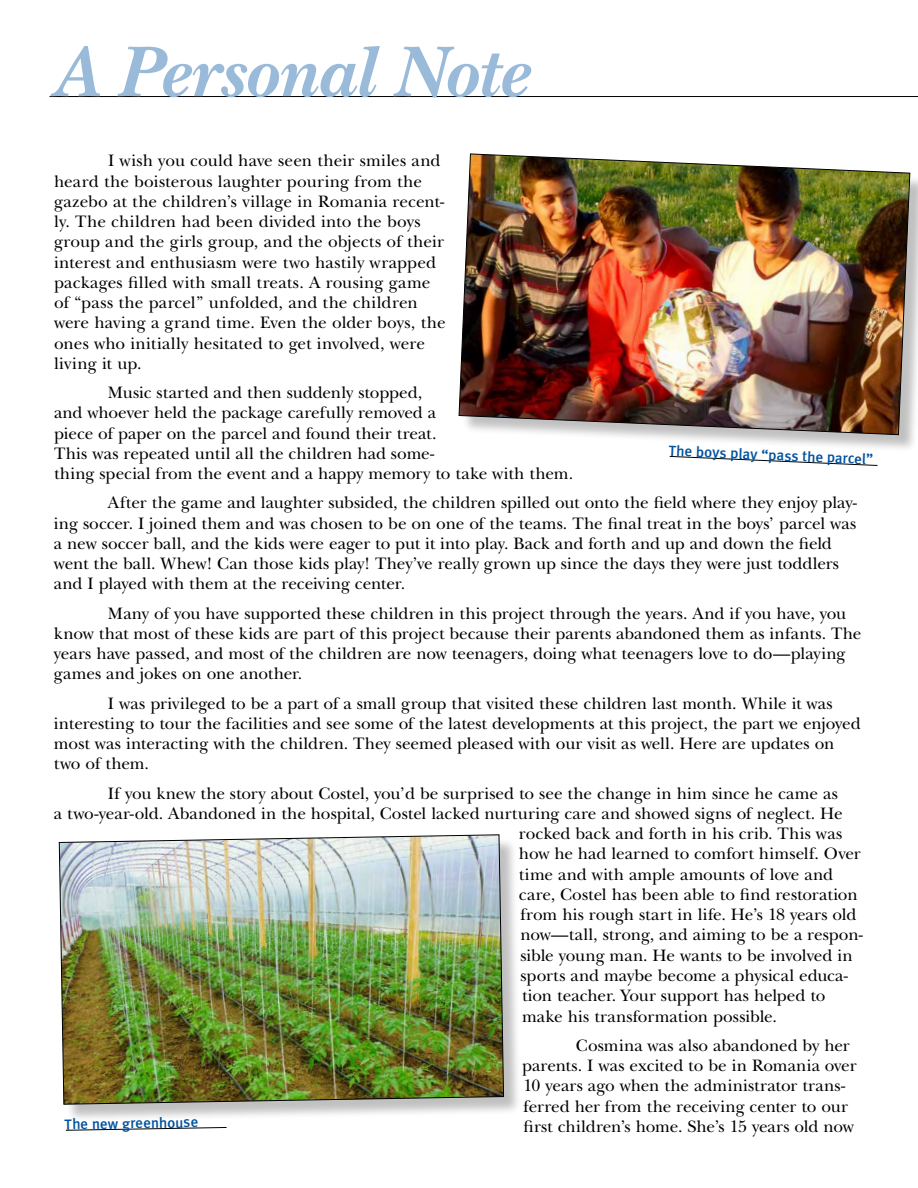
<style>
.page{position:relative;width:918px;height:1188px;background:#fff}
.page>*{position:absolute;margin:0;border:0;box-sizing:border-box;transform-origin:0 0}
.t1{font:italic 700 75px "New Baskerville";letter-spacing:-.005em;color:#99bad9}
.t2{font:17.25px/20.2px "New Baskerville";color:#000}
.t3{font:500 15px "Meta Plus";color:#00539f}
</style>
<div class="page">
<hr style="left:50px;top:96px;width:868px;height:1px;background:#000">
<svg style="left:66px;top:1127px;width:161px;height:4px"></svg>
<svg style="left:669px;top:456px;width:209px;height:10px"></svg>
<div style="left:462px;top:157px;width:456px;height:296px;background:#000;opacity:.25"></div>
<img style="left:459px;top:154px;width:451px;height:281px">
<div style="left:61px;top:837px;width:461px;height:286px;background:#000;opacity:.25"></div>
<img style="left:59px;top:835px;width:445px;height:269px">
<h1 class="t1" style="left:53px;top:29px;width:477px">A Personal Note</h1>
<p class="t2" style="left:54px;top:151px;width:393px;text-indent:54px">I wish you could have seen their smiles and heard the boisterous laughter pouring from the gazebo at the children’s village in Romania recent&shy;ly. The children had been divided into the boys group and the girls group, and the objects of their interest and enthusiasm were two hastily wrapped packages filled with small treats. A rousing game of “pass the parcel” unfolded, and the children were having a grand time. Even the older boys, the ones who initially hesitated to get involved, were living it up.</p>
<p class="t2" style="left:54px;top:383px;width:521px;text-indent:54px">Music started and then suddenly stopped,<br>and whoever held the package carefully removed a<br>piece of paper on the parcel and found their treat.<br>This was repeated until all the children had some-<br>thing special from the event and a happy memory to take with them.</p>
<p class="t2" style="left:54px;top:493px;width:805px;text-indent:54px">After the game and laughter subsided, the children spilled out onto the field where they enjoy play&shy;ing soccer. I joined them and was chosen to be on one of the teams. The final treat in the boys’ parcel was a new soccer ball, and the kids were eager to put it into play. Back and forth and up and down the field went the ball. Whew! Can those kids play! They’ve really grown up since the days they were just toddlers and I played with them at the receiving center.</p>
<p class="t2" style="left:54px;top:603px;width:809px;text-indent:54px">Many of you have supported these children in this project through the years. And if you have, you know that most of these kids are part of this project because their parents abandoned them as infants. The years have passed, and most of the children are now teenagers, doing what teenagers love to do—playing games and jokes on one another.</p>
<p class="t2" style="left:54px;top:693px;width:808px;text-indent:54px">I was privileged to be a part of a small group that visited these children last month. While it was interesting to tour the facilities and see some of the latest developments at this project, the part we enjoyed most was interacting with the children. They seemed pleased with our visit as well. Here are updates on two of them.</p>
<p class="t2" style="left:108px;top:783px;width:731px">If you knew the story about Costel, you’d be surprised to see the change in him since he came as</p>
<p class="t2" style="left:54px;top:803px;width:790px">a two-year-old. Abandoned in the hospital, Costel lacked nurturing care and showed signs of neglect. He</p>
<p class="t2" style="left:519px;top:824px;width:325px">rocked back and forth in his crib. This was</p>
<p class="t2" style="left:519px;top:844px;width:343px">how he had learned to comfort himself. Over</p>
<p class="t2" style="left:519px;top:864px;width:316px">time and with ample amounts of love and</p>
<p class="t2" style="left:519px;top:884px;width:340px">care, Costel has been able to find restoration</p>
<p class="t2" style="left:520px;top:905px;width:338px">from his rough start in life. He’s 18 years old</p>
<p class="t2" style="left:520px;top:925px;width:344px">now—tall, strong, and aiming to be a respon-</p>
<p class="t2" style="left:520px;top:945px;width:334px">sible young man. He wants to be involved in</p>
<p class="t2" style="left:520px;top:965px;width:329px">sports and maybe become a physical educa-</p>
<p class="t2" style="left:522px;top:986px;width:305px">tion teacher. Your support has helped to</p>
<p class="t2" style="left:522px;top:1006px;width:257px">make his transformation possible.</p>
<p class="t2" style="left:522px;top:1035px;width:336px;text-indent:54px">Cosmina was also abandoned by her parents. I was excited to be in Romania over 10 years ago when the administrator trans&shy;ferred her from the receiving center to our</p>
<p class="t3" style="left:64px;top:1116px;width:135px;rotate:-1deg">The new greenhouse</p>
<p class="t2" style="left:524px;top:1116px;width:332px">first children’s home. She’s 15 years old now</p>
<p class="t3" style="left:669px;top:441px;width:206px;rotate:3deg">The boys play “pass the parcel”</p>
</div>
